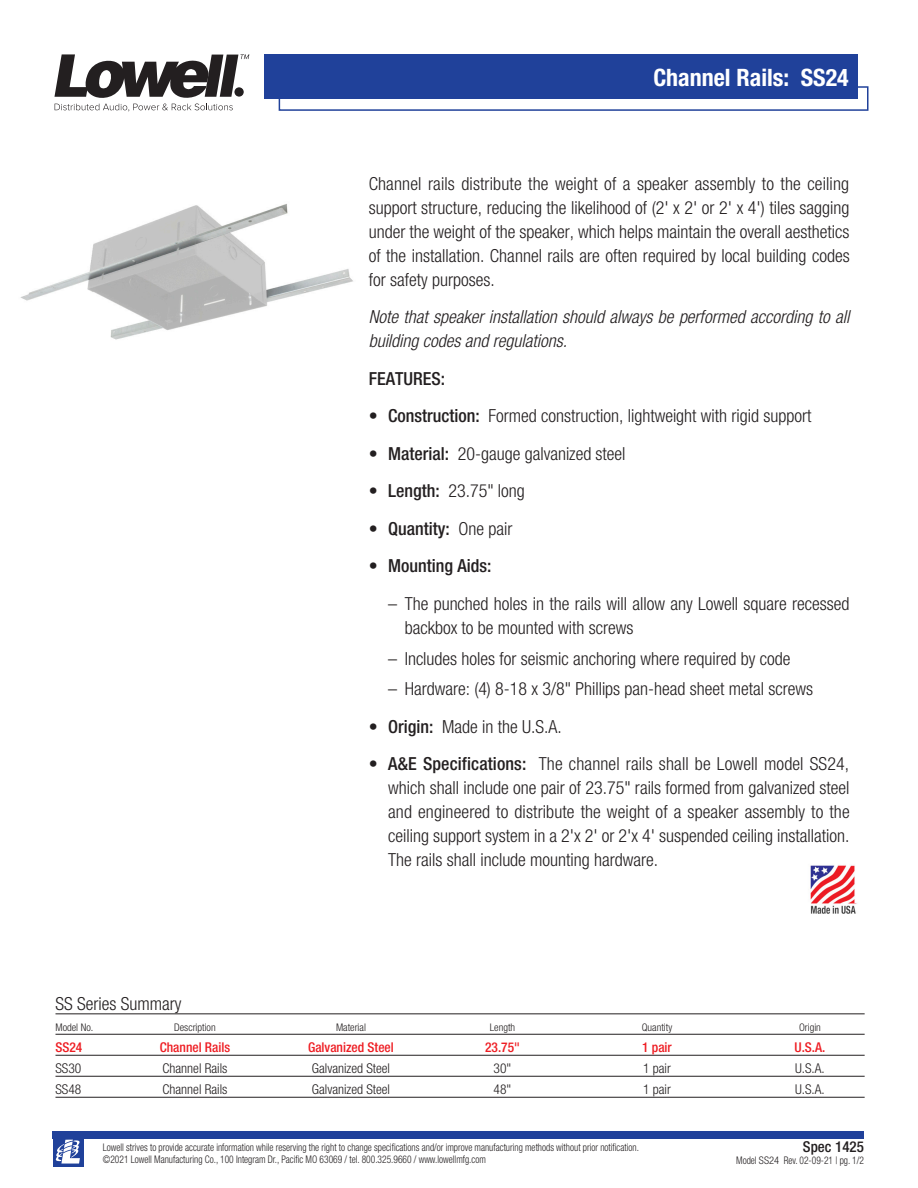
<style>
.page{position:relative;width:918px;height:1188px;background:#fff}
.page>*{position:absolute;margin:0;border:0;box-sizing:border-box;transform-origin:0 0}
.Product_-_Model_No{font:700 condensed 24px "Helvetica Neue LT Std";color:#fff}
.Paragraph_titles{font:300 condensed 18px/24px "Helvetica Neue LT Std";color:#231f20;text-align:justify}
.Paragraph_titles-2{font:italic 300 condensed 18px/24px "Helvetica Neue LT Std";color:#231f20}
.Paragraph_titles-3{font:500 condensed 18px "Helvetica Neue LT Std";color:#231f20}
.Product_-_Subhead{font:300 condensed 18px "Helvetica Neue LT Std";color:#231f20}
.t1{font:500 condensed 15px "Helvetica Neue LT Std";color:#231f20}
.Subheads_18pt{font:300 condensed 13.5px "Helvetica Neue LT Std";color:#231f20}
.Subheads_18pt-2{font:500 condensed 13.5px "Helvetica Neue LT Std";color:#ee1d23}
.Subheads_18pt-3{font:300 condensed 10.5px/12px "Helvetica Neue LT Std";color:#231f20;scale:.9 1}
.Subheads_18pt-4{font:300 condensed 10.5px "Helvetica Neue LT Std";color:#231f20}
.s1{font-weight:500}
.s2{font-weight:300}
</style>
<div class="page">
<div style="left:264px;top:54px;width:594px;height:45px;background:#20419a"></div>
<svg style="left:54px;top:54px;width:195px;height:57px"></svg>
<div style="left:53px;top:1131px;width:811px;height:7px;background:#20419a"></div>
<div style="left:53px;top:1133px;width:30px;height:34px;background:#20419a"></div>
<svg style="left:56px;top:1140px;width:24px;height:24px"></svg>
<svg style="left:278px;top:86px;width:591px;height:25px"></svg>
<hr style="left:56px;top:1013px;width:809px;height:1px;background:#231f20">
<hr style="left:56px;top:1034px;width:809px;height:1px;background:#231f20">
<hr style="left:56px;top:1055px;width:809px;height:1px;background:#231f20">
<hr style="left:56px;top:1076px;width:809px;height:1px;background:#231f20">
<hr style="left:56px;top:1097px;width:809px;height:1px;background:#231f20">
<img style="left:810px;top:865px;width:47px;height:49px">
<img style="left:20px;top:204px;width:333px;height:136px">
<p class="Product_-_Model_No" style="left:653px;top:63px;width:197px">Channel Rails: SS24</p>
<p class="Paragraph_titles" style="left:369px;top:171px;width:483px">Channel rails distribute the weight of a speaker assembly to the ceiling support structure, reducing the likelihood of (2' x 2' or 2' x 4') tiles sagging under the weight of the speaker, which helps maintain the overall aesthetics of the installation. Channel rails are often required by local building codes for safety purposes.</p>
<p class="Paragraph_titles-2" style="left:369px;top:305px;width:482px">Note that speaker installation should always be performed according to all building codes and regulations.</p>
<p class="Paragraph_titles-3" style="left:369px;top:368px;width:78px">FEATURES:</p>
<p class="Paragraph_titles" style="left:369px;top:404px;width:444px">• <span class="s1">Construction:</span> Formed construction, lightweight with rigid support</p>
<p class="Paragraph_titles" style="left:369px;top:441px;width:258px">• <span class="s1">Material:</span> 20-gauge galvanized steel</p>
<p class="Paragraph_titles" style="left:369px;top:479px;width:158px">• <span class="s1">Length:</span> 23.75" long</p>
<p class="Paragraph_titles-3" style="left:369px;top:518px;width:145px"><span class="s2">•</span> Quantity: <span class="s2">One pair</span></p>
<p class="Paragraph_titles-3" style="left:369px;top:555px;width:124px"><span class="s2">•</span> Mounting Aids:</p>
<p class="Paragraph_titles" style="left:405px;top:591px;width:446px;text-indent:-16px">– The punched holes in the rails will allow any Lowell square recessed backbox to be mounted with screws</p>
<p class="Paragraph_titles" style="left:388px;top:646px;width:404px">– Includes holes for seismic anchoring where required by code</p>
<p class="Paragraph_titles" style="left:388px;top:677px;width:427px">– Hardware: (4) 8-18 x 3/8" Phillips pan-head sheet metal screws</p>
<p class="Paragraph_titles" style="left:369px;top:714px;width:194px">• <span class="s1">Origin:</span> Made in the U.S.A.</p>
<p class="Paragraph_titles" style="left:388px;top:752px;width:463px;text-indent:-19px">• <span class="s1">A&amp;E Specifications:</span> The channel rails shall be Lowell model SS24, which shall include one pair of 23.75" rails formed from galvanized steel and engineered to distribute the weight of a speaker assembly to the ceiling support system in a 2'x 2' or 2'x 4' suspended ceiling installation.<br>The rails shall include mounting hardware.</p>
<p class="Product_-_Subhead" style="left:56px;top:993px;width:127px">SS Series Summary</p>
<p class="Subheads_18pt-4" style="left:56px;top:1021px;width:39px">Model No.</p>
<p class="Subheads_18pt-4" style="left:174px;top:1021px;width:43px">Description</p>
<p class="Subheads_18pt-4" style="left:336px;top:1021px;width:31px">Material</p>
<p class="Subheads_18pt-4" style="left:490px;top:1021px;width:27px">Length</p>
<p class="Subheads_18pt-4" style="left:642px;top:1021px;width:32px">Quantity</p>
<p class="Subheads_18pt-4" style="left:799px;top:1021px;width:23px">Origin</p>
<p class="Subheads_18pt-2" style="left:56px;top:1039px;width:28px">SS24</p>
<p class="Subheads_18pt-2" style="left:160px;top:1039px;width:72px">Channel Rails</p>
<p class="Subheads_18pt-2" style="left:308px;top:1039px;width:87px">Galvanized Steel</p>
<p class="Subheads_18pt-2" style="left:485px;top:1039px;width:36px">23.75"</p>
<p class="Subheads_18pt-2" style="left:642px;top:1039px;width:31px">1 pair</p>
<p class="Subheads_18pt-2" style="left:795px;top:1039px;width:32px">U.S.A.</p>
<p class="Subheads_18pt" style="left:56px;top:1060px;width:27px">SS30</p>
<p class="Subheads_18pt" style="left:163px;top:1060px;width:66px">Channel Rails</p>
<p class="Subheads_18pt" style="left:312px;top:1060px;width:80px">Galvanized Steel</p>
<p class="Subheads_18pt" style="left:494px;top:1060px;width:19px">30"</p>
<p class="Subheads_18pt" style="left:643px;top:1060px;width:29px">1 pair</p>
<p class="Subheads_18pt" style="left:795px;top:1060px;width:31px">U.S.A.</p>
<p class="Subheads_18pt" style="left:56px;top:1081px;width:27px">SS48</p>
<p class="Subheads_18pt" style="left:163px;top:1081px;width:66px">Channel Rails</p>
<p class="Subheads_18pt" style="left:312px;top:1081px;width:80px">Galvanized Steel</p>
<p class="Subheads_18pt" style="left:494px;top:1081px;width:19px">48"</p>
<p class="Subheads_18pt" style="left:643px;top:1081px;width:29px">1 pair</p>
<p class="Subheads_18pt" style="left:795px;top:1081px;width:31px">U.S.A.</p>
<p class="Subheads_18pt-3" style="left:103px;top:1141px;width:597px">Lowell strives to provide accurate information while reserving the right to change specifications and/or improve manufacturing methods without prior notification. ©2021 Lowell Manufacturing Co., 100 Integram Dr., Pacific MO 63069 / tel. 800.325.9660 / www.lowellmfg.com</p>
<p class="t1" style="left:803px;top:1138px;width:63px">Spec 1425</p>
<p class="Subheads_18pt-3" style="left:736px;top:1155px;width:143px">Model SS24 Rev. 02-09-21 | pg. 1/2</p>
</div>
